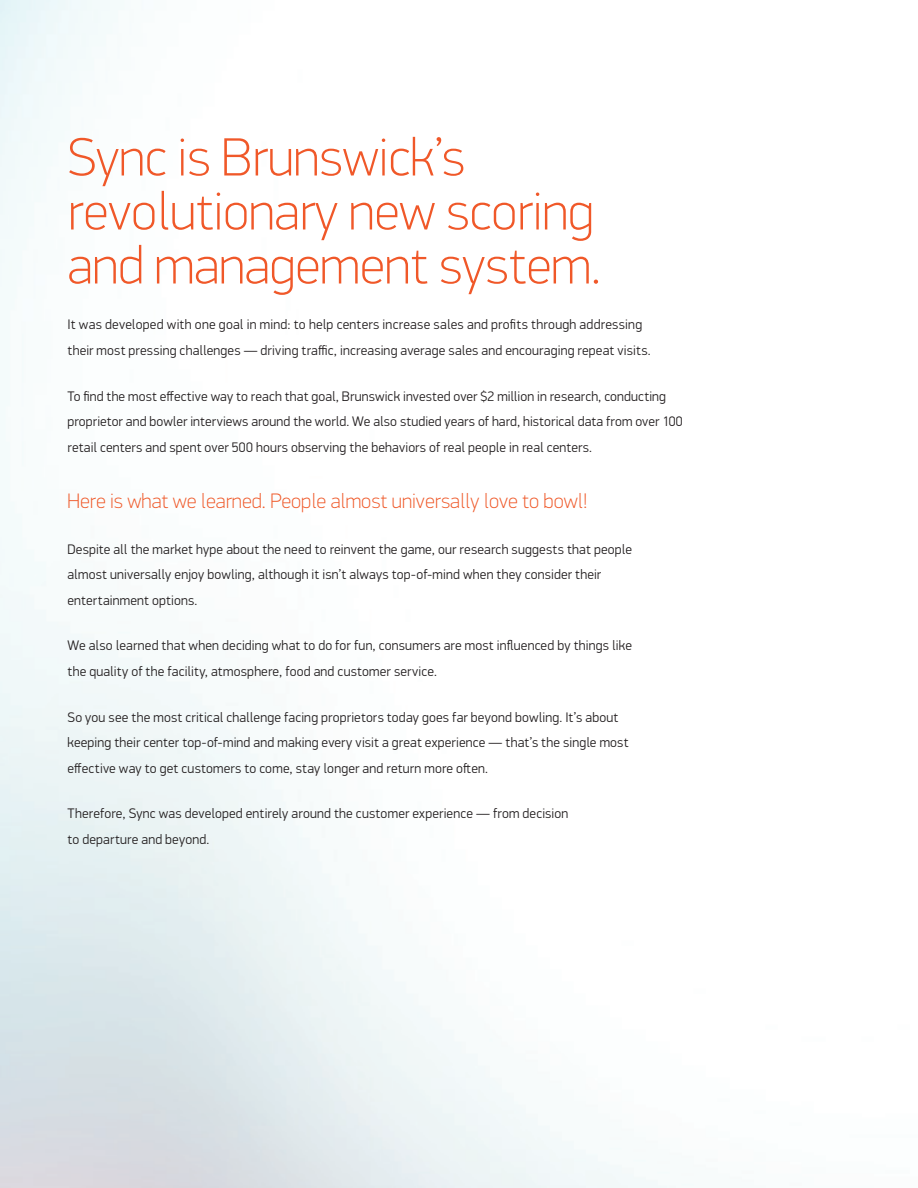
<style>
.page{position:relative;width:918px;height:1188px;background:#fff}
.page>*{position:absolute;margin:0;border:0;box-sizing:border-box;transform-origin:0 0}
.Heading{font:100 54px/54px "PF Din Display Pro";letter-spacing:-.005em;color:#f05829}
.Body_text{font:100 21px "PF Din Display Pro";color:#ef5828}
.Body_text-2{font:300 13.8px/25.5px "PF Din Display Pro";letter-spacing:.015em;color:#231f20}
</style>
<div class="page">
<p class="Heading" style="left:68px;top:130px;width:535px">Sync is Brunswick’s revolutionary new scoring and management system.</p>
<p class="Body_text-2" style="left:68px;top:312px;width:585px">It was developed with one goal in mind: to help centers increase sales and profits through addressing their most pressing challenges — driving traffic, increasing average sales and encouraging repeat visits.</p>
<p class="Body_text-2" style="left:68px;top:383px;width:617px">To find the most effective way to reach that goal, Brunswick invested over $2 million in research, conducting proprietor and bowler interviews around the world. We also studied years of hard, historical data from over 100 retail centers and spent over 500 hours observing the behaviors of real people in real centers.</p>
<p class="Body_text" style="left:68px;top:489px;width:522px">Here is what we learned. People almost universally love to bowl!</p>
<p class="Body_text-2" style="left:68px;top:536px;width:566px">Despite all the market hype about the need to reinvent the game, our research suggests that people almost universally enjoy bowling, although it isn’t always top-of-mind when they consider their entertainment options.</p>
<p class="Body_text-2" style="left:68px;top:633px;width:566px">We also learned that when deciding what to do for fun, consumers are most influenced by things like the quality of the facility, atmosphere, food and customer service.</p>
<p class="Body_text-2" style="left:68px;top:704px;width:563px">So you see the most critical challenge facing proprietors today goes far beyond bowling. It’s about keeping their center top-of-mind and making every visit a great experience — that’s the single most effective way to get customers to come, stay longer and return more often.</p>
<p class="Body_text-2" style="left:68px;top:801px;width:502px">Therefore, Sync was developed entirely around the customer experience — from decision to departure and beyond.</p>
</div>
